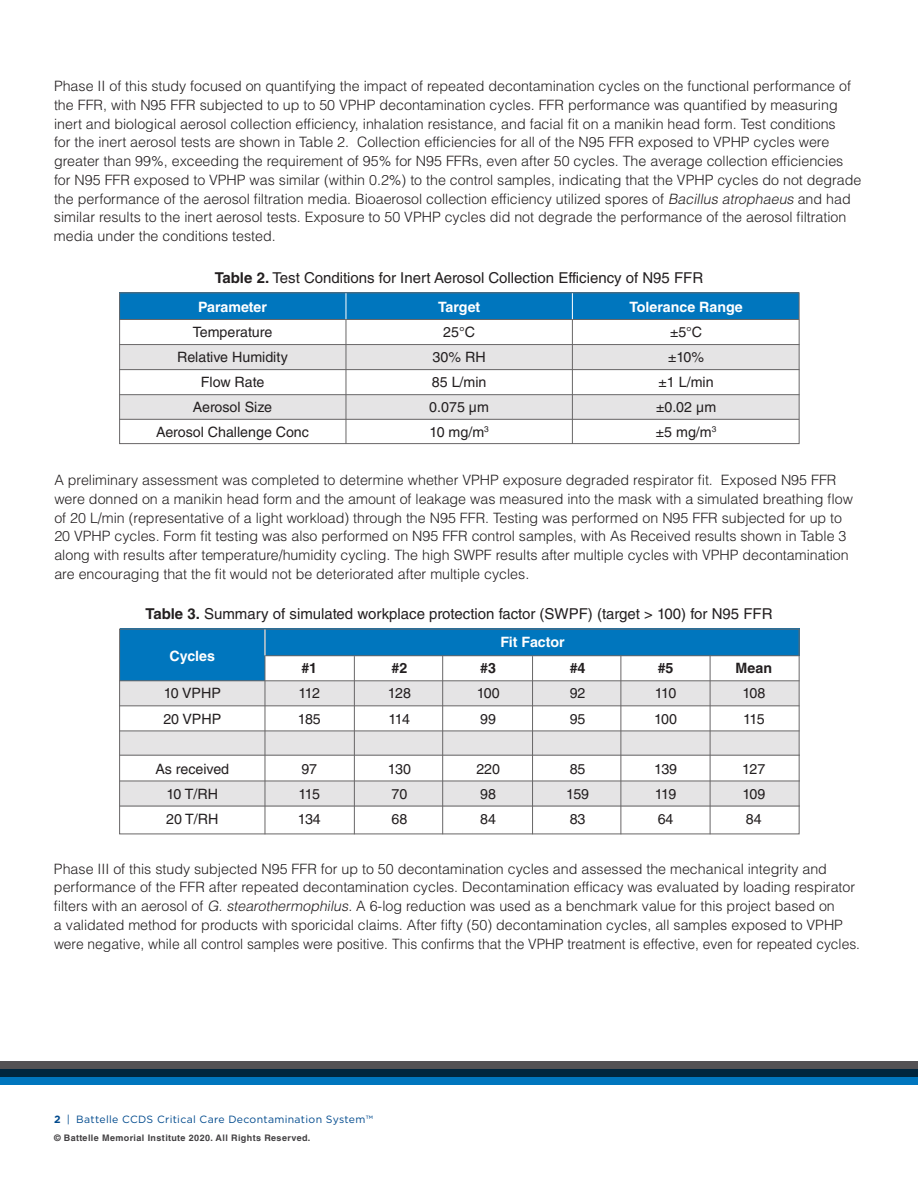
<style>
.page{position:relative;width:918px;height:1188px;background:#fff}
.page>*{position:absolute;margin:0;border:0;box-sizing:border-box;transform-origin:0 0}
.t1{font:15px "Helvetica LT Std";color:#231f20}
.t2{font:300 14.25px/18.8px "Helvetica LT Std";color:#231f20}
.t3{font:14.25px/24.9px "Helvetica LT Std";color:#231f20}
.t4{font:700 14.25px "Helvetica LT Std";color:#fff}
.t5{font:700 14.25px "Helvetica LT Std";color:#231f20}
.t6{font:10.5px "Gotham";letter-spacing:.03em;color:#004a8d}
.t7{font:700 9px "Helvetica LT Std";letter-spacing:.045em;color:#413f41}
.s1{font-style:italic}
.s2{font-weight:700}
</style>
<div class="page">
<div style="left:120px;top:654px;width:145px;height:27px;background:#0076be"></div>
<div style="left:119px;top:781px;width:680px;height:25px;background:#e5e4e5"></div>
<div style="left:119px;top:681px;width:680px;height:24px;background:#e5e4e5"></div>
<div style="left:120px;top:731px;width:679px;height:25px;background:#e5e4e5"></div>
<div style="left:120px;top:629px;width:679px;height:27px;background:#0076be"></div>
<div style="left:119px;top:629px;width:681px;height:205px;border:1px solid #686667"></div>
<hr style="left:119px;top:705px;width:681px;height:1px;background:#686667">
<hr style="left:119px;top:731px;width:681px;height:1px;background:#686667">
<hr style="left:265px;top:655px;width:534px;height:1px;background:#686667">
<hr style="left:442px;top:656px;width:1px;height:178px;background:#686667">
<hr style="left:120px;top:781px;width:680px;height:1px;background:#686667">
<hr style="left:120px;top:806px;width:680px;height:1px;background:#686667">
<hr style="left:120px;top:755px;width:680px;height:1px;background:#686667">
<hr style="left:710px;top:655px;width:1px;height:179px;background:#686667">
<hr style="left:621px;top:655px;width:1px;height:179px;background:#686667">
<hr style="left:532px;top:656px;width:1px;height:178px;background:#686667">
<hr style="left:354px;top:656px;width:1px;height:178px;background:#686667">
<hr style="left:119px;top:680px;width:681px;height:1px;background:#686667">
<hr style="left:265px;top:629px;width:1px;height:205px;background:#686667">
<svg style="left:265px;top:629px;width:1px;height:26px"></svg>
<svg style="left:0;top:1062px;width:918px;height:8px;background:#494c51"></svg>
<svg style="left:0;top:1070px;width:918px;height:15px;background:#005082"></svg>
<div style="left:119px;top:345px;width:680px;height:24px;background:#e5e4e5"></div>
<div style="left:119px;top:395px;width:680px;height:24px;background:#e5e4e5"></div>
<div style="left:119px;top:292px;width:680px;height:28px;background:#0076be"></div>
<div style="left:119px;top:292px;width:681px;height:152px;border:1px solid #686667"></div>
<hr style="left:119px;top:344px;width:681px;height:1px;background:#686667">
<hr style="left:119px;top:369px;width:681px;height:1px;background:#686667">
<hr style="left:119px;top:394px;width:681px;height:1px;background:#686667">
<hr style="left:120px;top:319px;width:679px;height:1px;background:#686667">
<hr style="left:346px;top:320px;width:1px;height:124px;background:#686667">
<hr style="left:572px;top:319px;width:1px;height:125px;background:#686667">
<svg style="left:346px;top:293px;width:1px;height:26px"></svg>
<svg style="left:572px;top:293px;width:1px;height:26px"></svg>
<hr style="left:120px;top:419px;width:679px;height:1px;background:#686667">
<p class="t2" style="left:54px;top:77px;width:809px">Phase II of this study focused on quantifying the impact of repeated decontamination cycles on the functional performance of the FFR, with N95 FFR subjected to up to 50 VPHP decontamination cycles. FFR performance was quantified by measuring inert and biological aerosol collection efficiency, inhalation resistance, and facial fit on a manikin head form. Test conditions<br>for the inert aerosol tests are shown in Table 2. Collection efficiencies for all of the N95 FFR exposed to VPHP cycles were greater than 99%, exceeding the requirement of 95% for N95 FFRs, even after 50 cycles. The average collection efficiencies for N95 FFR exposed to VPHP was similar (within 0.2%) to the control samples, indicating that the VPHP cycles do not degrade the performance of the aerosol filtration media. Bioaerosol collection efficiency utilized spores of <span class="s1">Bacillus atrophaeus</span> and had similar results to the inert aerosol tests. Exposure to 50 VPHP cycles did not degrade the performance of the aerosol filtration media under the conditions tested.</p>
<p class="t1" style="left:215px;top:269px;width:490px"><span class="s2">Table 2.</span> Test Conditions for Inert Aerosol Collection Efficiency of N95 FFR</p>
<p class="t4" style="left:198px;top:298px;width:70px">Parameter</p>
<p class="t3" style="left:156px;top:320px;width:154px;text-align:center">Temperature<br>Relative Humidity<br>Flow Rate<br>Aerosol Size<br>Aerosol Challenge Conc</p>
<p class="t4" style="left:438px;top:298px;width:44px">Target</p>
<p class="t3" style="left:429px;top:319px;width:61px;text-align:center">25°C<br>30% RH<br>85 L/min<br>0.075 µm<br>10 mg/m<sup>3</sup></p>
<p class="t4" style="left:629px;top:298px;width:115px">Tolerance Range</p>
<p class="t3" style="left:656px;top:320px;width:62px;text-align:center">±5°C ±10%<br>±1 L/min ±0.02 µm ±5 mg/m<sup>3</sup></p>
<p class="t2" style="left:54px;top:470px;width:800px">A preliminary assessment was completed to determine whether VPHP exposure degraded respirator fit. Exposed N95 FFR were donned on a manikin head form and the amount of leakage was measured into the mask with a simulated breathing flow of 20 L/min (representative of a light workload) through the N95 FFR. Testing was performed on N95 FFR subjected for up to 20 VPHP cycles. Form fit testing was also performed on N95 FFR control samples, with As Received results shown in Table 3 along with results after temperature/humidity cycling. The high SWPF results after multiple cycles with VPHP decontamination are encouraging that the fit would not be deteriorated after multiple cycles.</p>
<p class="t1" style="left:145px;top:605px;width:629px"><span class="s2">Table 3.</span> Summary of simulated workplace protection factor (SWPF) (target &gt; 100) for N95 FFR</p>
<p class="t4" style="left:170px;top:647px;width:47px">Cycles</p>
<p class="t3" style="left:163px;top:681px;width:59px;line-height:25.3px">10 VPHP<br>20 VPHP</p>
<p class="t3" style="left:155px;top:756px;width:75px;text-align:center">As received<br>10 T/RH<br>20 T/RH</p>
<p class="t4" style="left:501px;top:633px;width:65px">Fit Factor</p>
<p class="t5" style="left:736px;top:659px;width:38px">Mean</p>
<p class="t3" style="left:742px;top:681px;width:24px;line-height:25.3px">108<br>115</p>
<p class="t3" style="left:742px;top:756px;width:25px;text-align:justify">127<br>109<br>84</p>
<p class="t5" style="left:392px;top:659px;width:17px">#2</p>
<p class="t3" style="left:388px;top:681px;width:25px;line-height:25.3px">128<br>114</p>
<p class="t5" style="left:480px;top:659px;width:17px">#3</p>
<p class="t3" style="left:477px;top:681px;width:24px;line-height:25.3px">100<br>99</p>
<p class="t3" style="left:476px;top:756px;width:25px">220<br>98<br>84</p>
<p class="t5" style="left:570px;top:659px;width:17px">#4</p>
<p class="t3" style="left:570px;top:681px;width:17px;line-height:25.3px">92<br>95</p>
<p class="t3" style="left:566px;top:756px;width:25px">85<br>159<br>83</p>
<p class="t5" style="left:301px;top:659px;width:17px">#1</p>
<p class="t3" style="left:298px;top:681px;width:25px;line-height:25.3px">112<br>185</p>
<p class="t3" style="left:298px;top:756px;width:25px">97<br>115<br>134</p>
<p class="t5" style="left:658px;top:659px;width:17px">#5</p>
<p class="t3" style="left:654px;top:681px;width:24px;line-height:25.3px">110<br>100</p>
<p class="t3" style="left:654px;top:756px;width:25px;text-align:justify">139<br>119<br>64</p>
<p class="t3" style="left:388px;top:756px;width:25px">130<br>70<br>68</p>
<p class="t2" style="left:54px;top:859px;width:808px">Phase III of this study subjected N95 FFR for up to 50 decontamination cycles and assessed the mechanical integrity and performance of the FFR after repeated decontamination cycles. Decontamination efficacy was evaluated by loading respirator filters with an aerosol of <span class="s1">G. stearothermophilus</span>. A 6-log reduction was used as a benchmark value for this project based on<br>a validated method for products with sporicidal claims. After fifty (50) decontamination cycles, all samples exposed to VPHP were negative, while all control samples were positive. This confirms that the VPHP treatment is effective, even for repeated cycles.</p>
<p class="t6" style="left:54px;top:1113px;width:321px"><span class="s2">2</span> | Battelle CCDS Critical Care Decontamination System™</p>
<p class="t7" style="left:54px;top:1133px;width:258px">© Battelle Memorial Institute 2020. All Rights Reserved.</p>
</div>
